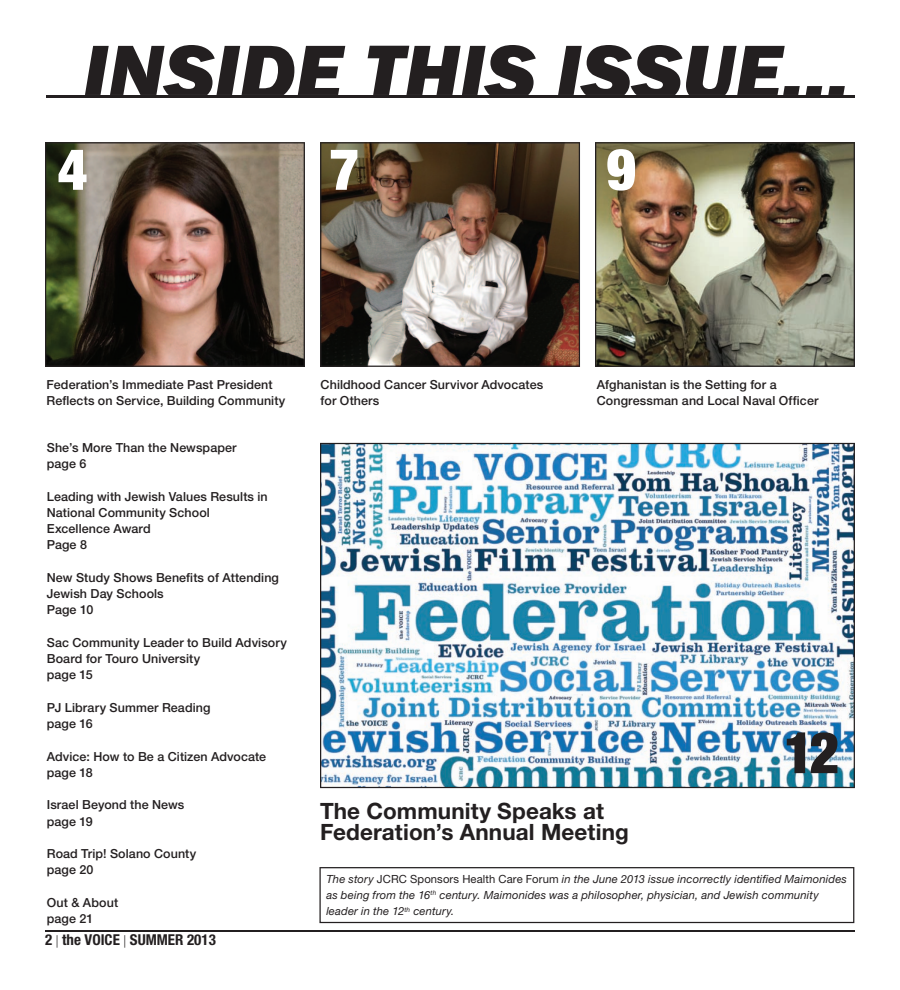
<style>
.page{position:relative;width:900px;height:990px;background:#fff}
.page>*{position:absolute;margin:0;border:0;box-sizing:border-box;transform-origin:0 0}
.t1{font:900 condensed 57.5px "Helvetica Neue LT Std";color:#fff}
.t2{font:900 condensed 57.5px "Helvetica Neue LT Std";color:#231f20}
.t3{font:700 22.5px/21.2px "Helvetica Neue LT Std";letter-spacing:.005em;color:#231f20}
.t4{font:700 condensed 15px "Helvetica Neue LT Std";color:#231f20}
.t5{font:500 12.5px/16.2px "Helvetica Neue LT Std";letter-spacing:.005em;color:#231f20}
.t6{font:italic 11.25px/16.2px "Helvetica Neue LT Std";letter-spacing:.01em;color:#231f20}
.s1{font-weight:300;font-stretch:normal;font-size:12.5px}
.s2{font-style:normal}
</style>
<div class="page">
<hr style="left:45px;top:930px;width:810px;height:2px;background:#231f20">
<img style="left:320px;top:142px;width:260px;height:225px">
<img style="left:595px;top:142px;width:260px;height:225px">
<img style="left:45px;top:142px;width:260px;height:225px">
<img style="left:320px;top:443px;width:535px;height:345px">
<svg style="left:828px;top:86px;width:17px;height:9px"></svg>
<svg style="left:806px;top:86px;width:16px;height:9px"></svg>
<svg style="left:558px;top:45px;width:242px;height:50px"></svg>
<svg style="left:368px;top:45px;width:168px;height:50px"></svg>
<svg style="left:85px;top:45px;width:260px;height:50px"></svg>
<hr style="left:47px;top:95px;width:808px;height:2px;background:#231f20">
<svg style="left:319px;top:867px;width:535px;height:56px"></svg>
<h1 class="t1" style="left:58px;top:134px;width:31px">4</h1>
<h1 class="t1" style="left:329px;top:134px;width:31px">7</h1>
<h1 class="t1" style="left:606px;top:134px;width:31px">9</h1>
<p class="t5" style="left:47px;top:376px;width:240px">Federation’s Immediate Past President<br>Reflects on Service, Building Community</p>
<p class="t5" style="left:47px;top:439px;width:191px">She’s More Than the Newspaper page 6</p>
<p class="t5" style="left:47px;top:488px;width:223px">Leading with Jewish Values Results in<br>National Community School<br>Excellence Award<br>Page 8</p>
<p class="t5" style="left:47px;top:569px;width:234px">New Study Shows Benefits of Attending<br>Jewish Day Schools<br>Page 10</p>
<p class="t5" style="left:47px;top:634px;width:242px">Sac Community Leader to Build Advisory<br>Board for Touro University<br>page 15</p>
<p class="t5" style="left:47px;top:699px;width:165px">PJ Library Summer Reading page 16</p>
<p class="t5" style="left:47px;top:748px;width:221px">Advice: How to Be a Citizen Advocate page 18</p>
<p class="t5" style="left:47px;top:797px;width:139px">Israel Beyond the News page 19</p>
<p class="t5" style="left:47px;top:845px;width:151px">Road Trip! Solano County page 20</p>
<p class="t5" style="left:47px;top:894px;width:73px">Out &amp; About page 21</p>
<p class="t4" style="left:45px;top:931px;width:172px">2 <span class="s1">|</span> the VOICE <span class="s1">|</span> SUMMER 2013</p>
<p class="t5" style="left:321px;top:376px;width:224px">Childhood Cancer Survivor Advocates for Others</p>
<p class="t5" style="left:597px;top:376px;width:223px">Afghanistan is the Setting for a<br>Congressman and Local Naval Officer</p>
<h1 class="t2" style="left:784px;top:717px;width:57px">12</h1>
<h2 class="t3" style="left:320px;top:800px;width:310px">The Community Speaks at<br>Federation’s Annual Meeting</h2>
<p class="t6" style="left:326px;top:871px;width:522px">The story <span class="s2">JCRC Sponsors Health Care Forum</span> in the June 2013 issue incorrectly identified Maimonides as being from the 16<sup>th</sup> century. Maimonides was a philosopher, physician, and Jewish community leader in the 12<sup>th</sup> century.</p>
</div>
